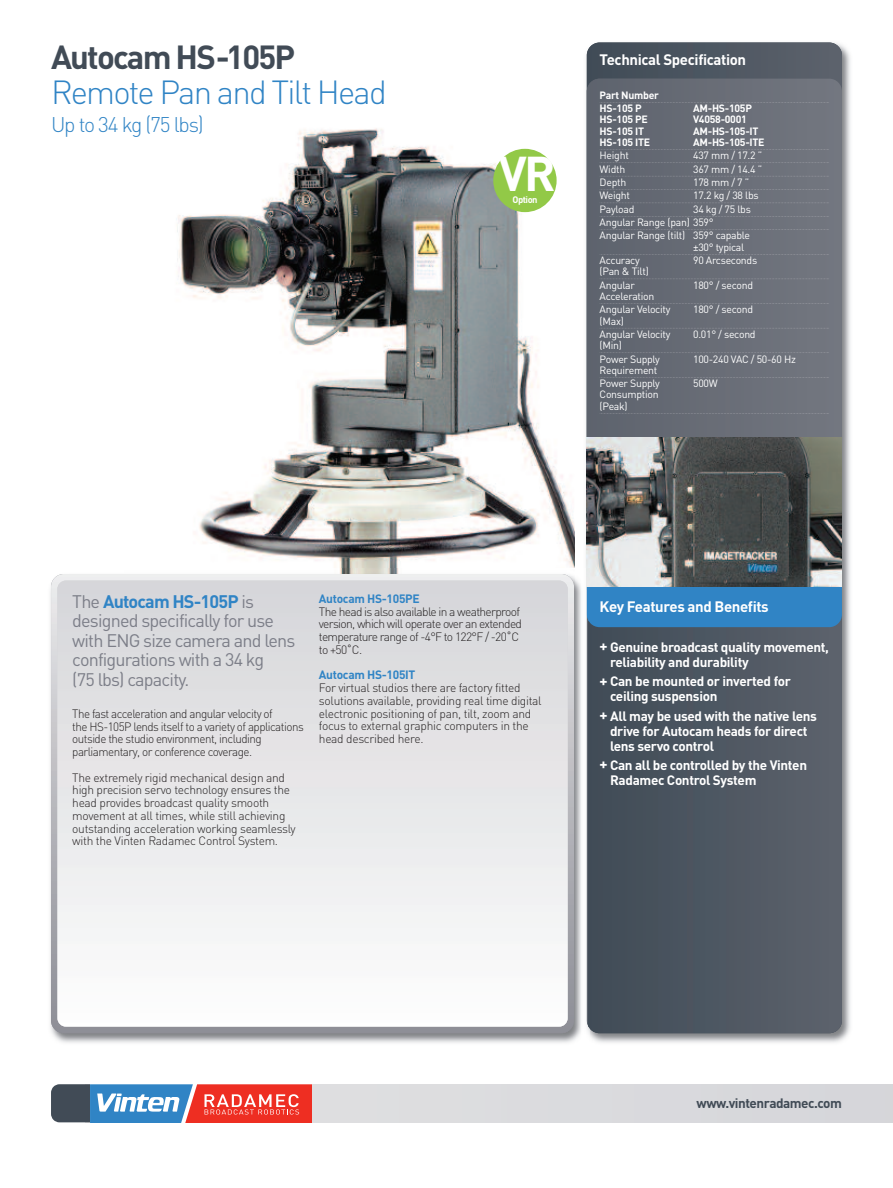
<style>
.page{position:relative;width:893px;height:1188px;background:#fff}
.page>*{position:absolute;margin:0;border:0;box-sizing:border-box;transform-origin:0 0}
.t1{font:700 48.15px "DIN";color:#fff}
.t2{font:300 33px "DIN";letter-spacing:-.055em;color:#3084c5}
.t3{font:700 33px "DIN";letter-spacing:-.055em;color:#414b56}
.t4{font:300 21px "DIN";letter-spacing:-.055em;color:#3084c5}
.t5{font:18px/19.5px "DIN";letter-spacing:-.045em;color:#7c7e88}
.t6{font:700 15px "DIN";letter-spacing:-.025em;color:#fff}
.t7{font:700 13.5px/15px "DIN";letter-spacing:-.025em;color:#fff}
.t8{font:700 13.5px "DIN";letter-spacing:-.035em;color:#414b56}
.t9{font:300 12px/12.8px "DIN";letter-spacing:-.025em;color:#231f20}
.t10{font:300 12px/12.8px "DIN";letter-spacing:-.045em;color:#231f20}
.t11{font:300 12px/12.8px "DIN";letter-spacing:-.055em;color:#231f20}
.t12{font:700 12px "DIN";letter-spacing:-.025em;color:#3084c5}
.t13{font:10.5px/13.4px "DIN";letter-spacing:-.025em;color:#fff}
.t14{font:700 10.5px/13.4px "DIN";letter-spacing:-.025em;color:#fff}
.t15{font:700 9.3px "DIN";letter-spacing:-.055em;color:#fff}
.s1{font-weight:700;color:#3084c5}
.s2{font-size:15px}
</style>
<div class="page">
<img style="left:176px;top:128px;width:398px;height:440px">
<img style="left:586px;top:42px;width:265px;height:1001px">
<div style="left:587px;top:43px;width:255px;height:990px;background:linear-gradient(to right,#3f4b56,#5d626d);border-radius:13px"></div>
<div style="left:587px;top:79px;width:255px;height:522px;background:#696d76;border-radius:13px"></div>
<div style="left:587px;top:544px;width:255px;height:83px;background:#3084c5;border-radius:13px"></div>
<img style="left:587px;top:438px;width:255px;height:149px">
<img style="left:601px;top:102px;width:228px;height:1px">
<img style="left:601px;top:149px;width:228px;height:1px">
<img style="left:601px;top:162px;width:228px;height:1px">
<img style="left:634px;top:176px;width:195px;height:1px">
<img style="left:601px;top:189px;width:228px;height:1px">
<img style="left:782px;top:203px;width:47px;height:1px">
<img style="left:601px;top:216px;width:228px;height:1px">
<img style="left:601px;top:229px;width:228px;height:1px">
<img style="left:601px;top:254px;width:228px;height:1px">
<img style="left:782px;top:279px;width:47px;height:1px">
<img style="left:601px;top:303px;width:228px;height:1px">
<img style="left:628px;top:328px;width:201px;height:1px">
<img style="left:601px;top:352px;width:228px;height:1px">
<img style="left:601px;top:377px;width:228px;height:1px">
<img style="left:601px;top:413px;width:228px;height:1px">
<img style="left:50px;top:577px;width:531px;height:466px">
<img style="left:51px;top:568px;width:523px;height:15px">
<img style="left:586px;top:568px;width:3px;height:475px">
<img style="left:587px;top:622px;width:2px;height:406px">
<img style="left:587px;top:587px;width:2px;height:35px">
<svg style="left:587px;top:568px;width:2px;height:19px"></svg>
<div style="left:51px;top:574px;width:523px;height:459px;background:linear-gradient(to bottom,#eaeaeb,#8a8b93);border-radius:13px"></div>
<div style="left:57px;top:581px;width:511px;height:446px;background:linear-gradient(to bottom,#d5d5d8,#fdfdfd);border-radius:9px"></div>
<div style="left:493px;top:149px;width:64px;height:63px;background:#92c947;border-radius:50%"></div>
<div style="left:85px;top:1084px;width:808px;height:38px;background:#dadbde"></div>
<svg style="left:51px;top:1084px;width:261px;height:38px;background:#a16d7d"></svg>
<h2 class="t3" style="left:51px;top:38px;width:246px">Autocam HS-105P</h2>
<h2 class="t2" style="left:51px;top:73px;width:337px">Remote Pan and Tilt Head</h2>
<h3 class="t4" style="left:51px;top:112px;width:154px">Up to 34 kg (75 lbs)</h3>
<h1 class="t1" style="left:499px;top:146px;width:58px">VR</h1>
<p class="t15" style="left:513px;top:194px;width:27px">Option</p>
<p class="t6" style="left:600px;top:51px;width:148px">Technical Specification</p>
<p class="t14" style="left:600px;top:88px;width:61px">Part Number<br>HS-105 P</p>
<p class="t14" style="left:693px;top:102px;width:60px">AM-HS-105P</p>
<p class="t14" style="left:600px;top:113px;width:50px">HS-105 PE</p>
<p class="t14" style="left:693px;top:113px;width:55px">V4058-0001</p>
<p class="t14" style="left:600px;top:124px;width:46px">HS-105 IT</p>
<p class="t14" style="left:693px;top:124px;width:67px">AM-HS-105-IT</p>
<p class="t14" style="left:600px;top:136px;width:52px">HS-105 ITE</p>
<p class="t14" style="left:693px;top:136px;width:73px">AM-HS-105-ITE</p>
<p class="t13" style="left:600px;top:149px;width:31px">Height</p>
<p class="t13" style="left:693px;top:149px;width:71px">437 mm / 17.2 ”</p>
<p class="t13" style="left:600px;top:162px;width:27px">Width</p>
<p class="t13" style="left:693px;top:162px;width:71px">367 mm / 14.4 ”</p>
<p class="t13" style="left:600px;top:176px;width:28px">Depth</p>
<p class="t13" style="left:693px;top:176px;width:58px">178mm/7”</p>
<p class="t13" style="left:600px;top:189px;width:32px">Weight</p>
<p class="t13" style="left:693px;top:189px;width:67px">17.2 kg / 38 lbs</p>
<p class="t13" style="left:600px;top:202px;width:36px">Payload</p>
<p class="t13" style="left:600px;top:202px;width:153px;text-indent:94px">34 kg / 75 lbs<br>Angular Range (pan) 359°<br>Angular Range (tilt) 359° capable</p>
<p class="t13" style="left:693px;top:240px;width:53px">±30° typical</p>
<p class="t13" style="left:600px;top:254px;width:42px">Accuracy</p>
<p class="t13" style="left:693px;top:254px;width:66px">90 Arcseconds</p>
<p class="t13" style="left:600px;top:265px;width:51px">(Pan &amp; Tilt)<br>Angular</p>
<p class="t13" style="left:693px;top:278px;width:61px">180° / second</p>
<p class="t13" style="left:600px;top:290px;width:72px">Acceleration<br>Angular Velocity</p>
<p class="t13" style="left:693px;top:303px;width:61px">180° / second</p>
<p class="t13" style="left:600px;top:314px;width:72px">(Max)<br>Angular Velocity</p>
<p class="t13" style="left:693px;top:328px;width:64px">0.01° / second</p>
<p class="t13" style="left:600px;top:339px;width:62px">(Min)<br>Power Supply</p>
<p class="t13" style="left:693px;top:352px;width:104px">100-240 VAC / 50-60 Hz</p>
<p class="t13" style="left:600px;top:364px;width:62px">Requirement<br>Power Supply</p>
<p class="t13" style="left:693px;top:377px;width:26px">500W</p>
<p class="t13" style="left:600px;top:389px;width:61px;line-height:11.2px">Consumption (Peak)</p>
<h3 class="t5" style="left:72px;top:592px;width:225px">The <span class="s1">Autocam HS-105P</span> is designed specifically for use with ENG size camera and lens configurations with a 34 kg<br>(75 lbs) capacity.</h3>
<p class="t10" style="left:72px;top:707px;width:233px">The fast acceleration and angular velocity of<br>the HS-105P lends itself to a variety of applications outside the studio environment, including parliamentary, or conference coverage.</p>
<p class="t9" style="left:72px;top:771px;width:225px">The extremely rigid mechanical design and high precision servo technology ensures the head provides broadcast quality smooth movement at all times, while still achieving outstanding acceleration working seamlessly with the Vinten Radamec Control System.</p>
<p class="t12" style="left:319px;top:592px;width:102px">Autocam HS-105PE</p>
<p class="t11" style="left:319px;top:605px;width:205px">The head is also available in a weatherproof version, which will operate over an extended temperature range of -4°F to 122°F / -20˚C to +50˚C.</p>
<p class="t12" style="left:319px;top:668px;width:98px">Autocam HS-105IT</p>
<p class="t9" style="left:319px;top:682px;width:224px">For virtual studios there are factory fitted solutions available, providing real time digital electronic positioning of pan, tilt, zoom and focus to external graphic computers in the head described here.</p>
<p class="t6" style="left:600px;top:598px;width:171px">Key Features and Benefits</p>
<p class="t7" style="left:610px;top:640px;width:220px;text-indent:-10px"><span class="s2">+</span> Genuine broadcast quality movement, reliability and durability</p>
<p class="t7" style="left:610px;top:674px;width:182px;text-indent:-10px"><span class="s2">+</span> Can be mounted or inverted for ceiling suspension</p>
<p class="t7" style="left:610px;top:708px;width:208px;text-indent:-10px"><span class="s2">+</span> All may be used with the native lens drive for Autocam heads for direct lens servo control</p>
<p class="t7" style="left:610px;top:758px;width:198px;text-indent:-11px"><span class="s2">+</span> Can all be controlled by the Vinten<br>Radamec Control System</p>
<p class="t8" style="left:697px;top:1096px;width:147px">www.vintenradamec.com</p>
</div>
